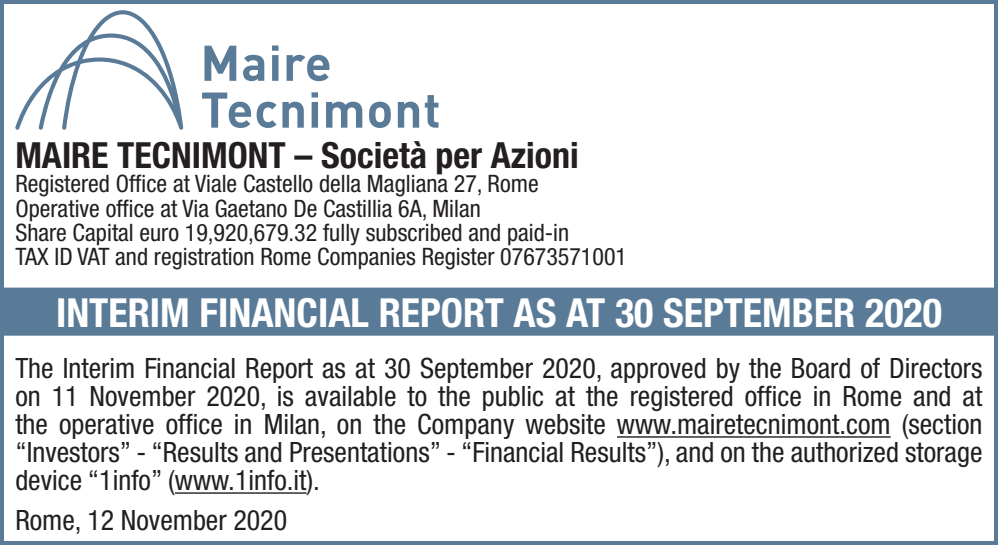
<style>
.page{position:relative;width:998px;height:545px;background:#fff}
.page>*{position:absolute;margin:0;border:0;box-sizing:border-box;transform-origin:0 0}
.t1{font:700 condensed 40px "Helvetica Neue LT Std";color:#fff}
.t2{font:700 condensed 36px "Helvetica Neue LT Std";color:#231f20}
.t3{font:condensed 28px/28px "Helvetica Neue LT Std";color:#231f20;text-align:justify}
.t4{font:condensed 24px/24px "Helvetica Neue LT Std";color:#231f20}
</style>
<div class="page">
<div style="left:4px;top:287px;width:990px;height:48px;background:#5a7b98"></div>
<hr style="left:617px;top:436px;width:274px;height:1px;background:#231f20">
<hr style="left:175px;top:492px;width:131px;height:1px;background:#231f20">
<div style="left:0;top:0;width:998px;height:544px;border:4px solid #5a7b98"></div>
<svg style="left:15px;top:10px;width:168px;height:120px"></svg>
<svg style="left:202px;top:45px;width:236px;height:83px"></svg>
<p class="t2" style="left:15px;top:134px;width:565px">MAIRE TECNIMONT – Società per Azioni</p>
<p class="t4" style="left:15px;top:172px;width:613px">Registered Office at Viale Castello della Magliana 27, Rome Operative office at Via Gaetano De Castillia 6A, Milan<br>Share Capital euro 19,920,679.32 fully subscribed and paid-in<br>TAX ID VAT and registration Rome Companies Register 07673571001</p>
<h1 class="t1" style="left:56px;top:288px;width:887px">INTERIM FINANCIAL REPORT AS AT 30 SEPTEMBER 2020</h1>
<p class="t3" style="left:15px;top:353px;width:969px">The Interim Financial Report as at 30 September 2020, approved by the Board of Directors on 11 November 2020, is available to the public at the registered office in Rome and at the operative office in Milan, on the Company website www.mairetecnimont.com (section “Investors” - “Results and Presentations” - “Financial Results”), and on the authorized storage device “1info” (www.1info.it).</p>
<p class="t3" style="left:15px;top:505px;width:273px">Rome, 12 November 2020</p>
</div>
